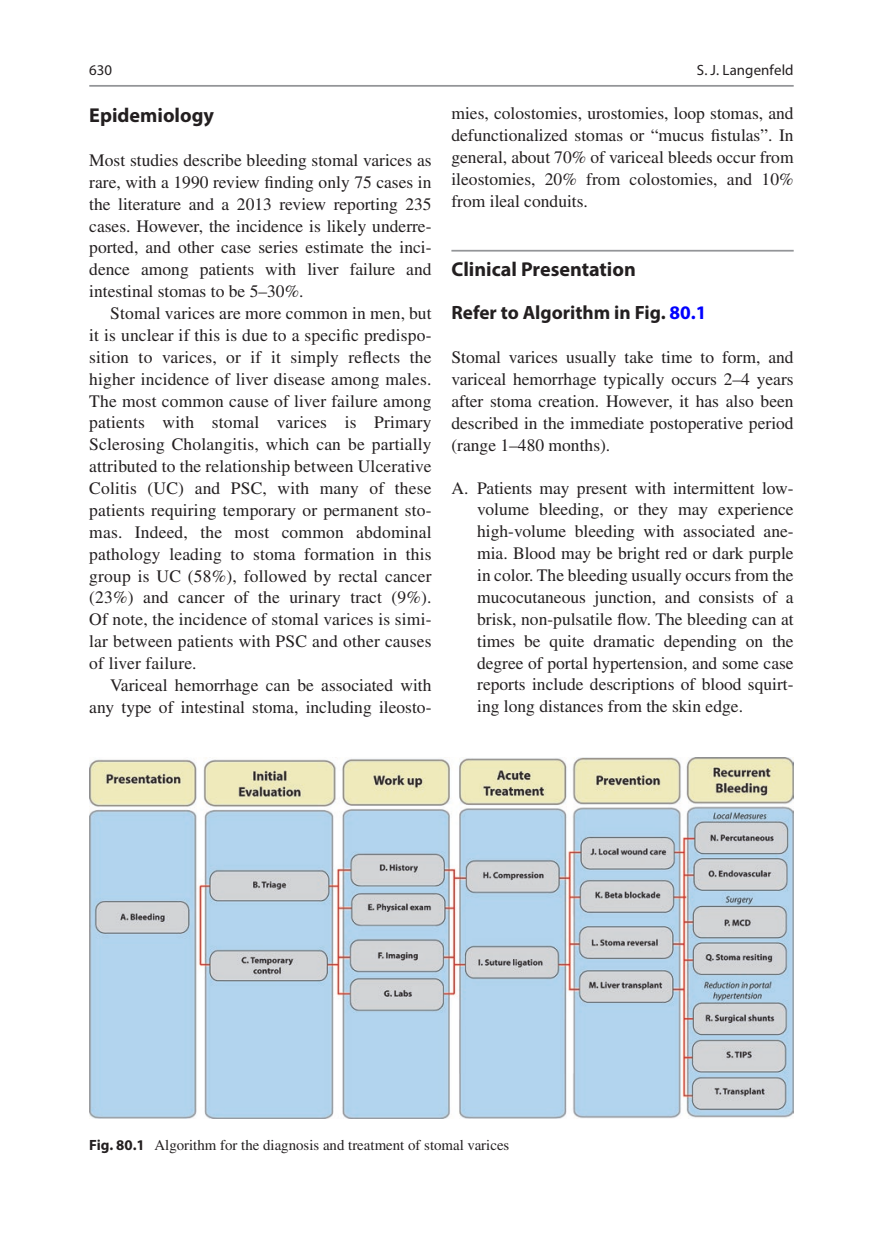
<style>
.page{position:relative;width:883px;height:1260px;background:#fff}
.page>*{position:absolute;margin:0;border:0;box-sizing:border-box;transform-origin:0 0}
.t1{font:700 20.12px "Hkgbcj Myriad Pro";color:#231f20}
.t2{font:700 19.25px "Hkgbcj Myriad Pro";color:#231f20}
.t3{font:17.5px/21.9px "Dwgygm Times LT Std";color:#231f20;text-align:justify}
.t4{font:14.88px "Dwgygm Times LT Std";color:#231f20}
.t5{font:14.88px "Gvptmy Myriad Pro";letter-spacing:.01em;color:#231f20}
.t6{font:14.88px "Jkbqwm Myriad Pro";color:#231f20}
.s1{color:#00f}
.s2{font-family:"Hkgbcj Myriad Pro";font-weight:700}
</style>
<div class="page">
<hr style="left:451px;top:250px;width:343px;height:2px;background:#939598">
<img style="left:90px;top:758px;width:703px;height:361px">
<hr style="left:89px;top:85px;width:705px;height:2px;background:#939598">
<p class="t6" style="left:89px;top:61px;width:24px">630</p>
<p class="t1" style="left:89px;top:102px;width:126px">Epidemiology</p>
<p class="t3" style="left:89px;top:149px;width:344px">Most studies describe bleeding stomal varices as rare, with a 1990 review finding only 75 cases in the literature and a 2013 review reporting 235 cases. However, the incidence is likely underre&shy;ported, and other case series estimate the inci&shy;dence among patients with liver failure and intestinal stomas to be 5–30%.</p>
<p class="t3" style="left:89px;top:302px;width:344px;text-indent:21px">Stomal varices are more common in men, but it is unclear if this is due to a specific predispo&shy;sition to varices, or if it simply reflects the higher incidence of liver disease among males.<br>The most common cause of liver failure among patients with stomal varices is Primary Sclerosing Cholangitis, which can be partially attributed to the relationship between Ulcerative Colitis (UC) and PSC, with many of these patients requiring temporary or permanent sto&shy;mas. Indeed, the most common abdominal pathology leading to stoma formation in this group is UC (58%), followed by rectal cancer (23%) and cancer of the urinary tract (9%).<br>Of note, the incidence of stomal varices is simi&shy;lar between patients with PSC and other causes of liver failure.</p>
<p class="t3" style="left:89px;top:674px;width:344px;text-align:right">Variceal hemorrhage can be associated with any type of intestinal stoma, including ileosto-</p>
<p class="t5" style="left:697px;top:61px;width:98px">S. J. Langenfeld</p>
<p class="t3" style="left:451px;top:102px;width:344px">mies, colostomies, urostomies, loop stomas, and defunctionalized stomas or “mucus fistulas”. In general, about 70% of variceal bleeds occur from ileostomies, 20% from colostomies, and 10% from ileal conduits.</p>
<p class="t1" style="left:451px;top:256px;width:186px">Clinical Presentation</p>
<p class="t2" style="left:451px;top:300px;width:257px">Refer to Algorithm in Fig. <span class="s1">80.1</span></p>
<p class="t3" style="left:451px;top:346px;width:344px">Stomal varices usually take time to form, and variceal hemorrhage typically occurs 2–4 years after stoma creation. However, it has also been described in the immediate postoperative period (range 1–480 months).</p>
<p class="t3" style="left:477px;top:477px;width:318px;text-indent:-26px">A. Patients may present with intermittent low&shy;volume bleeding, or they may experience high-volume bleeding with associated ane&shy;mia. Blood may be bright red or dark purple in color. The bleeding usually occurs from the mucocutaneous junction, and consists of a brisk, non-pulsatile flow. The bleeding can at times be quite dramatic depending on the degree of portal hypertension, and some case reports include descriptions of blood squirt&shy;ing long distances from the skin edge.</p>
<p class="t4" style="left:89px;top:1137px;width:422px"><span class="s2">Fig. 80.1</span> Algorithm for the diagnosis and treatment of stomal varices</p>
</div>
